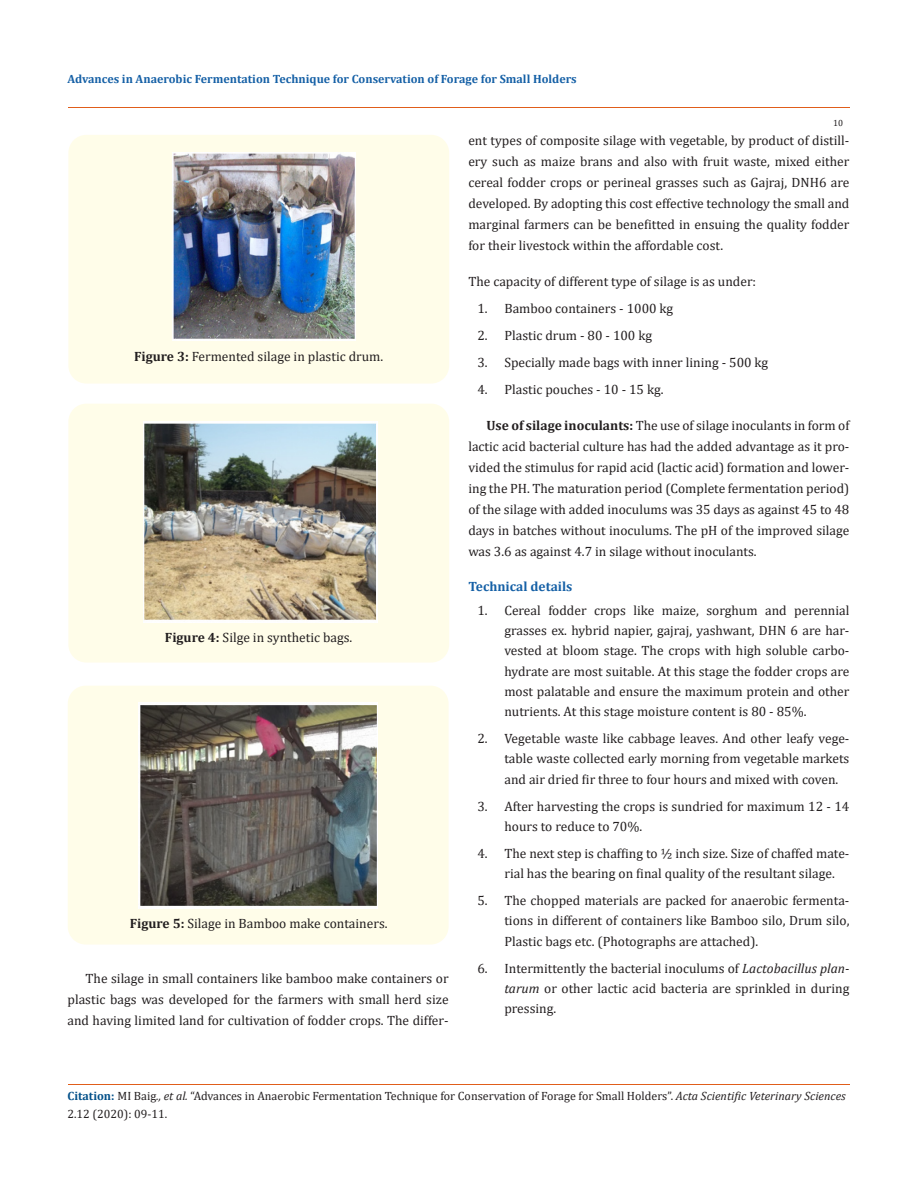
<style>
.page{position:relative;width:917px;height:1188px;background:#fff}
.page>*{position:absolute;margin:0;border:0;box-sizing:border-box;transform-origin:0 0}
.List_Paragraph{font:13.5px/21px "Cambria";color:#231f20;text-align:justify}
.List_Paragraph-2{font:700 13.5px "Cambria";color:#1560a6}
.t1{font:12px/18px "Cambria";color:#231f20}
.t2{font:700 12px "Cambria";color:#1560a6}
.t3{font:9px "Cambria";color:#231f20}
.s1{font-weight:700}
.s2{font-style:italic}
.s3{font-weight:700;color:#035089}
</style>
<div class="page">
<div style="left:68px;top:135px;width:381px;height:249px;background:#fffde9;border-radius:18px"></div>
<img style="left:172px;top:153px;width:184px;height:187px">
<div style="left:68px;top:404px;width:381px;height:259px;background:#fffde9;border-radius:18px"></div>
<img style="left:143px;top:422px;width:234px;height:201px">
<div style="left:68px;top:686px;width:380px;height:259px;background:#fffde9;border-radius:18px"></div>
<img style="left:139px;top:703px;width:239px;height:205px">
<hr style="left:68px;top:108px;width:781px;height:1px;background:#e05d1a">
<hr style="left:68px;top:1084px;width:781px;height:1px;background:#e05d1a">
<p class="t2" style="left:68px;top:70px;width:511px">Advances in Anaerobic Fermentation Technique for Conservation of Forage for Small Holders</p>
<p class="t3" style="left:833px;top:118px;width:11px">10</p>
<p class="List_Paragraph" style="left:134px;top:346px;width:251px"><span class="s1">Figure 3:</span> Fermented silage in plastic drum.</p>
<p class="List_Paragraph" style="left:165px;top:627px;width:189px"><span class="s1">Figure 4:</span> Silge in synthetic bags.</p>
<p class="List_Paragraph" style="left:130px;top:913px;width:259px"><span class="s1">Figure 5:</span> Silage in Bamboo make containers.</p>
<p class="List_Paragraph" style="left:68px;top:967px;width:382px;text-indent:18px">The silage in small containers like bamboo make containers or plastic bags was developed for the farmers with small herd size and having limited land for cultivation of fodder crops. The differ-</p>
<p class="List_Paragraph" style="left:468px;top:130px;width:382px">ent types of composite silage with vegetable, by product of distill&shy;ery such as maize brans and also with fruit waste, mixed either cereal fodder crops or perineal grasses such as Gajraj, DNH6 are developed. By adopting this cost effective technology the small and marginal farmers can be benefitted in ensuing the quality fodder for their livestock within the affordable cost.</p>
<p class="List_Paragraph" style="left:468px;top:270px;width:289px">The capacity of different type of silage is as under:</p>
<p class="List_Paragraph" style="left:477px;top:297px;width:197px">1. Bamboo containers - 1000 kg</p>
<p class="List_Paragraph" style="left:477px;top:324px;width:176px">2. Plastic drum - 80 - 100 kg</p>
<p class="List_Paragraph" style="left:477px;top:351px;width:292px">3. Specially made bags with inner lining - 500 kg</p>
<p class="List_Paragraph" style="left:477px;top:378px;width:188px">4. Plastic pouches - 10 - 15 kg.</p>
<p class="List_Paragraph" style="left:468px;top:414px;width:382px;text-indent:18px"><span class="s1">Use of silage inoculants:</span> The use of silage inoculants in form of lactic acid bacterial culture has had the added advantage as it pro&shy;vided the stimulus for rapid acid (lactic acid) formation and lower&shy;ing the PH. The maturation period (Complete fermentation period) of the silage with added inoculums was 35 days as against 45 to 48 days in batches without inoculums. The pH of the improved silage was 3.6 as against 4.7 in silage without inoculants.</p>
<p class="List_Paragraph-2" style="left:468px;top:577px;width:106px">Technical details</p>
<p class="List_Paragraph" style="left:504px;top:600px;width:346px;line-height:20.2px;text-indent:-27px">1. Cereal fodder crops like maize, sorghum and perennial grasses ex. hybrid napier, gajraj, yashwant, DHN 6 are har&shy;vested at bloom stage. The crops with high soluble carbo&shy;hydrate are most suitable. At this stage the fodder crops are most palatable and ensure the maximum protein and other nutrients. At this stage moisture content is 80 - 85%.</p>
<p class="List_Paragraph" style="left:504px;top:728px;width:346px;line-height:20.2px;text-indent:-27px">2. Vegetable waste like cabbage leaves. And other leafy vege&shy;table waste collected early morning from vegetable markets and air dried fir three to four hours and mixed with coven.</p>
<p class="List_Paragraph" style="left:504px;top:796px;width:346px;line-height:20.2px;text-indent:-27px">3. After harvesting the crops is sundried for maximum 12 - 14 hours to reduce to 70%.</p>
<p class="List_Paragraph" style="left:504px;top:843px;width:346px;line-height:20.2px;text-indent:-27px">4. The next step is chaffing to ½ inch size. Size of chaffed mate&shy;rial has the bearing on final quality of the resultant silage.</p>
<p class="List_Paragraph" style="left:504px;top:890px;width:346px;line-height:20.2px;text-indent:-27px">5. The chopped materials are packed for anaerobic fermenta&shy;tions in different of containers like Bamboo silo, Drum silo, Plastic bags etc. (Photographs are attached).</p>
<p class="List_Paragraph" style="left:504px;top:958px;width:346px;line-height:20.2px;text-indent:-27px">6. Intermittently the bacterial inoculums of <span class="s2">Lactobacillus plan&shy;tarum</span> or other lactic acid bacteria are sprinkled in during pressing.</p>
<p class="t1" style="left:68px;top:1087px;width:779px"><span class="s3">Citation:</span> MI Baig<span class="s2">., et al.</span> “Advances in Anaerobic Fermentation Technique for Conservation of Forage for Small Holders”. <span class="s2">Acta Scientific Veterinary Sciences<br></span>2.12 (2020): 09-11.</p>
</div>
